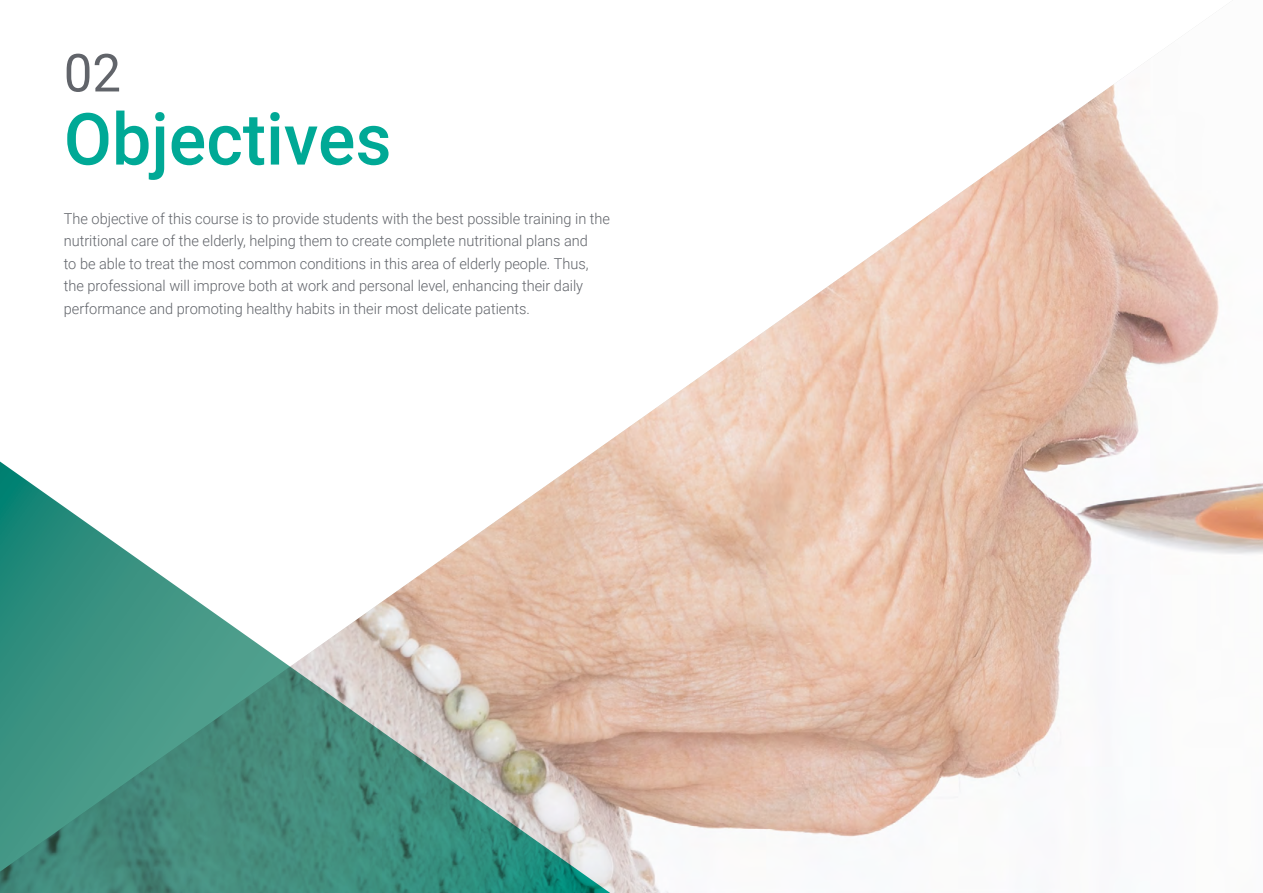
<style>
.page{position:relative;width:1263px;height:893px;background:#fff}
.page>*{position:absolute;margin:0;border:0;box-sizing:border-box;transform-origin:0 0}
.t1{font:500 72px "Roboto";color:#00a996}
.t2{font:52.5px "Roboto";color:#61646a}
.t3{font:300 15px/22.5px "Roboto";color:#61646a}
</style>
<div class="page">
<img style="left:602px;top:77px;width:661px;height:816px">
<svg style="left:0;top:446px;width:640px;height:447px"></svg>
<h2 class="t2" style="left:64px;top:36px;width:59px">02</h2>
<h1 class="t1" style="left:64px;top:89px;width:329px">Objectives</h1>
<p class="t3" style="left:64px;top:207px;width:548px">The objective of this course is to provide students with the best possible training in the nutritional care of the elderly, helping them to create complete nutritional plans and<br>to be able to treat the most common conditions in this area of elderly people. Thus, the professional will improve both at work and personal level, enhancing their daily performance and promoting healthy habits in their most delicate patients.</p>
</div>
